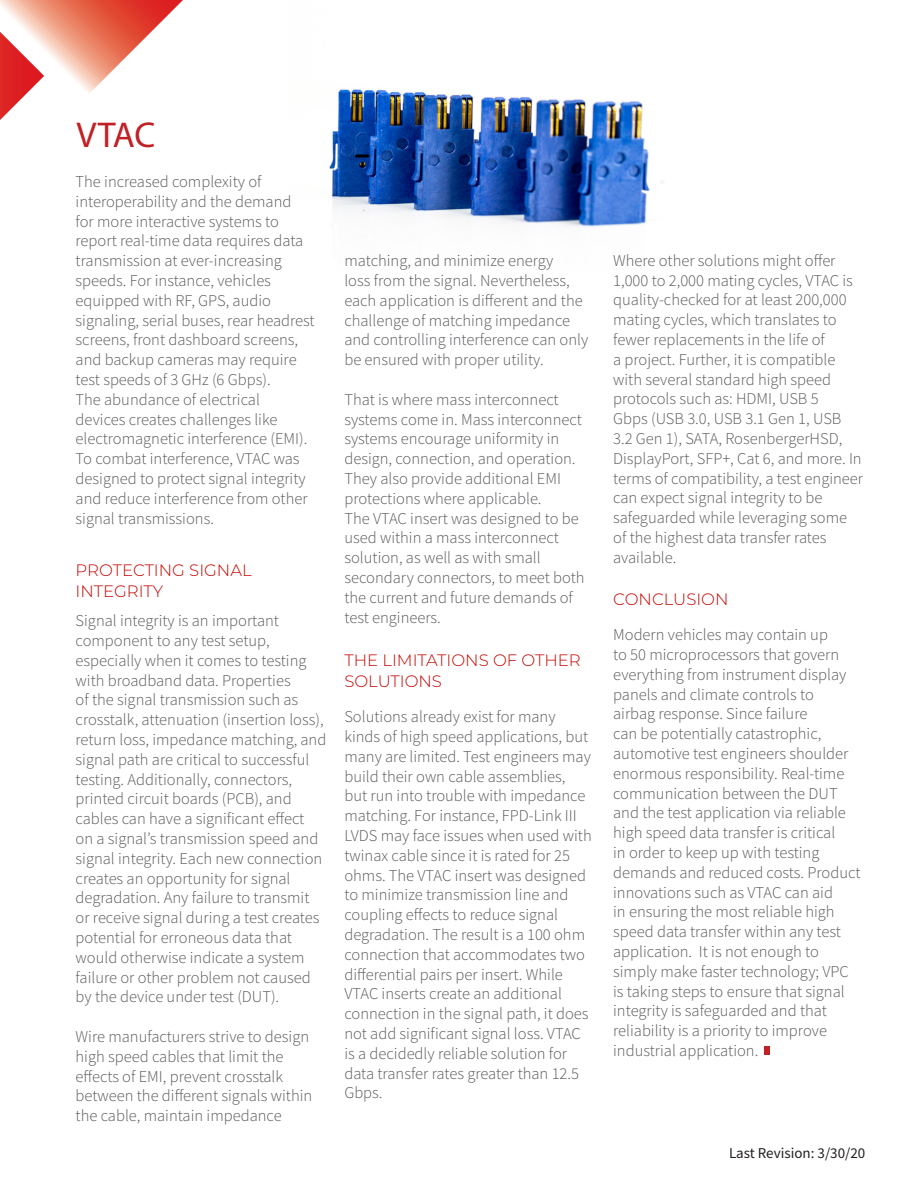
<style>
.page{position:relative;width:918px;height:1188px;background:#fff}
.page>*{position:absolute;margin:0;border:0;box-sizing:border-box;transform-origin:0 0}
.t1{font:36px "Myriad Pro";color:#c12025}
.t2{font:300 16.5px/19.8px "Source Sans Pro";color:#57585a}
.t3{font:300 16.5px/21.6px "Montserrat";color:#c40600}
.t4{font:15px "Source Sans Pro";color:#231f20}
</style>
<div class="page">
<svg style="left:0;top:0;width:183px;height:120px"></svg>
<img style="left:329px;top:89px;width:335px;height:138px">
<div style="left:764px;top:1047px;width:6px;height:8px;background:#c12025"></div>
<h1 class="t1" style="left:76px;top:113px;width:80px">VTAC</h1>
<p class="t2" style="left:76px;top:172px;width:241px">The increased complexity of interoperability and the demand<br>for more interactive systems to report real-time data requires data transmission at ever-increasing speeds. For instance, vehicles equipped with RF, GPS, audio signaling, serial buses, rear headrest screens, front dashboard screens, and backup cameras may require test speeds of 3 GHz (6 Gbps).<br>The abundance of electrical<br>devices creates challenges like electromagnetic interference (EMI).<br>To combat interference, VTAC was designed to protect signal integrity and reduce interference from other signal transmissions.</p>
<p class="t3" style="left:76px;top:559px;width:178px">PROTECTING SIGNAL<br>INTEGRITY</p>
<p class="t2" style="left:76px;top:611px;width:252px">Signal integrity is an important component to any test setup, especially when it comes to testing with broadband data. Properties<br>of the signal transmission such as crosstalk, attenuation (insertion loss), return loss, impedance matching, and signal path are critical to successful testing. Additionally, connectors, printed circuit boards (PCB), and cables can have a significant effect<br>on a signal’s transmission speed and signal integrity. Each new connection creates an opportunity for signal degradation. Any failure to transmit or receive signal during a test creates potential for erroneous data that would otherwise indicate a system failure or other problem not caused by the device under test (DUT).</p>
<p class="t2" style="left:76px;top:1027px;width:238px">Wire manufacturers strive to design high speed cables that limit the effects of EMI, prevent crosstalk between the different signals within the cable, maintain impedance</p>
<p class="t2" style="left:344px;top:251px;width:245px">matching, and minimize energy<br>loss from the signal. Nevertheless, each application is different and the challenge of matching impedance and controlling interference can only be ensured with proper utility.</p>
<p class="t2" style="left:344px;top:389px;width:242px">That is where mass interconnect systems come in. Mass interconnect systems encourage uniformity in design, connection, and operation.<br>They also provide additional EMI protections where applicable.<br>The VTAC insert was designed to be used within a mass interconnect solution, as well as with small secondary connectors, to meet both the current and future demands of test engineers.</p>
<p class="t3" style="left:344px;top:649px;width:238px">THE LIMITATIONS OF OTHER<br>SOLUTIONS</p>
<p class="t2" style="left:344px;top:707px;width:249px">Solutions already exist for many kinds of high speed applications, but many are limited. Test engineers may build their own cable assemblies, but run into trouble with impedance matching. For instance, FPD-Link III LVDS may face issues when used with twinax cable since it is rated for 25 ohms. The VTAC insert was designed to minimize transmission line and coupling effects to reduce signal degradation. The result is a 100 ohm connection that accommodates two differential pairs per insert. While VTAC inserts create an additional connection in the signal path, it does not add significant signal loss. VTAC is a decidedly reliable solution for data transfer rates greater than 12.5<br>Gbps.</p>
<p class="t2" style="left:613px;top:250px;width:251px">Where other solutions might offer 1,000 to 2,000 mating cycles, VTAC is quality-checked for at least 200,000 mating cycles, which translates to fewer replacements in the life of<br>a project. Further, it is compatible with several standard high speed protocols such as: HDMI, USB 5<br>Gbps (USB 3.0, USB 3.1 Gen 1, USB 3.2 Gen 1), SATA, RosenbergerHSD, DisplayPort, SFP+, Cat 6, and more. In terms of compatibility, a test engineer can expect signal integrity to be safeguarded while leveraging some of the highest data transfer rates available.</p>
<p class="t3" style="left:613px;top:588px;width:117px">CONCLUSION</p>
<p class="t2" style="left:613px;top:625px;width:249px">Modern vehicles may contain up<br>to 50 microprocessors that govern everything from instrument display panels and climate controls to<br>airbag response. Since failure<br>can be potentially catastrophic, automotive test engineers shoulder enormous responsibility. Real-time communication between the DUT and the test application via reliable high speed data transfer is critical<br>in order to keep up with testing demands and reduced costs. Product innovations such as VTAC can aid<br>in ensuring the most reliable high speed data transfer within any test application. It is not enough to simply make faster technology; VPC is taking steps to ensure that signal integrity is safeguarded and that reliability is a priority to improve industrial application.</p>
<p class="t4" style="left:729px;top:1143px;width:138px">Last Revision: 3/30/20</p>
</div>
